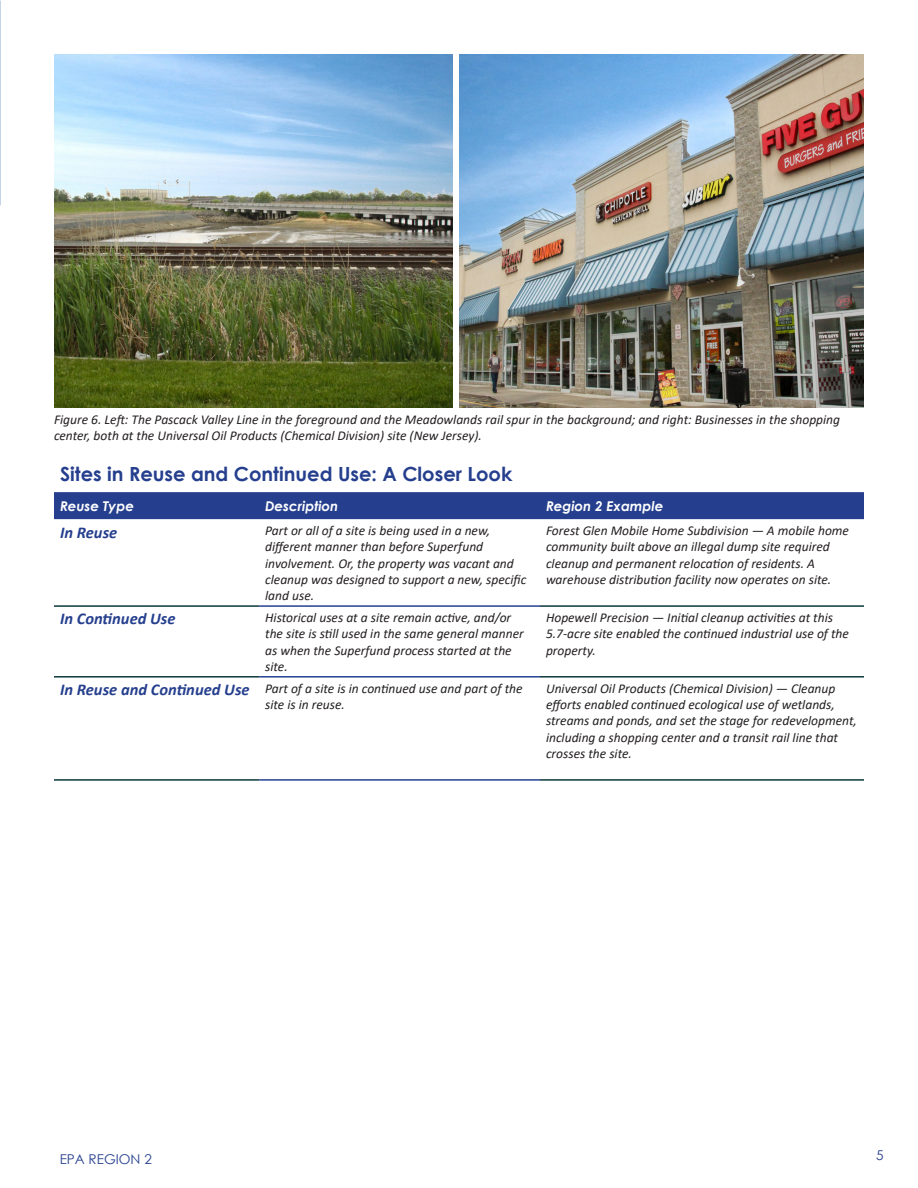
<style>
.page{position:relative;width:918px;height:1188px;background:#fff}
.page>*{position:absolute;margin:0;border:0;box-sizing:border-box;transform-origin:0 0}
.t1{font:700 19.5px "Century Gothic";color:#253f8e}
.t2{font:italic 700 16.5px "Calibri";color:#253f8e}
.t3{font:italic 13.5px/16.2px "Calibri";color:#231f20}
.t4{font:italic 700 13.5px "Century Gothic";color:#fff}
.t5{font:13.5px "Century Gothic";color:#253f8e}
</style>
<div class="page">
<div style="left:54px;top:492px;width:810px;height:27px;background:#253f8e"></div>
<hr style="left:54px;top:605px;width:205px;height:2px;background:#0c383b">
<hr style="left:540px;top:605px;width:324px;height:2px;background:#0c383b">
<hr style="left:54px;top:676px;width:205px;height:2px;background:#0c383b">
<hr style="left:540px;top:676px;width:324px;height:2px;background:#0c383b">
<hr style="left:54px;top:779px;width:205px;height:2px;background:#0c383b">
<hr style="left:540px;top:779px;width:324px;height:2px;background:#0c383b">
<hr style="left:259px;top:605px;width:281px;height:2px;background:#24418f">
<hr style="left:259px;top:676px;width:281px;height:2px;background:#24418f">
<hr style="left:259px;top:779px;width:281px;height:2px;background:#24418f">
<img style="left:54px;top:55px;width:398px;height:352px">
<img style="left:459px;top:54px;width:405px;height:353px">
<p class="t3" style="left:54px;top:411px;width:788px">Figure 6. Left: The Pascack Valley Line in the foreground and the Meadowlands rail spur in the background; and right: Businesses in the shopping center, both at the Universal Oil Products (Chemical Division) site (New Jersey).</p>
<p class="t1" style="left:60px;top:460px;width:454px">Sites in Reuse and Continued Use: A Closer Look</p>
<p class="t4" style="left:60px;top:496px;width:75px">Reuse Type</p>
<p class="t4" style="left:265px;top:496px;width:75px">Description</p>
<p class="t4" style="left:546px;top:496px;width:119px">Region 2 Example</p>
<p class="t2" style="left:60px;top:520px;width:59px">In Reuse</p>
<p class="t3" style="left:265px;top:522px;width:263px">Part or all of a site is being used in a new, different manner than before Superfund involvement. Or, the property was vacant and cleanup was designed to support a new, specific land use.</p>
<p class="t3" style="left:546px;top:522px;width:305px">Forest Glen Mobile Home Subdivision — A mobile home community built above an illegal dump site required cleanup and permanent relocation of residents. A warehouse distribution facility now operates on site.</p>
<p class="t2" style="left:60px;top:607px;width:117px">In Continued Use</p>
<p class="t3" style="left:265px;top:609px;width:260px">Historical uses at a site remain active, and/or the site is still used in the same general manner as when the Superfund process started at the site.</p>
<p class="t3" style="left:546px;top:609px;width:305px">Hopewell Precision — Initial cleanup activities at this<br>5.7-acre site enabled the continued industrial use of the property.</p>
<p class="t2" style="left:60px;top:678px;width:191px">In Reuse and Continued Use</p>
<p class="t3" style="left:265px;top:680px;width:259px">Part of a site is in continued use and part of the site is in reuse.</p>
<p class="t3" style="left:546px;top:680px;width:312px">Universal Oil Products (Chemical Division) — Cleanup efforts enabled continued ecological use of wetlands, streams and ponds, and set the stage for redevelopment, including a shopping center and a transit rail line that crosses the site.</p>
<p class="t5" style="left:60px;top:1149px;width:94px">EPA REGION 2</p>
<p class="t5" style="left:876px;top:1146px;width:9px">5</p>
</div>
